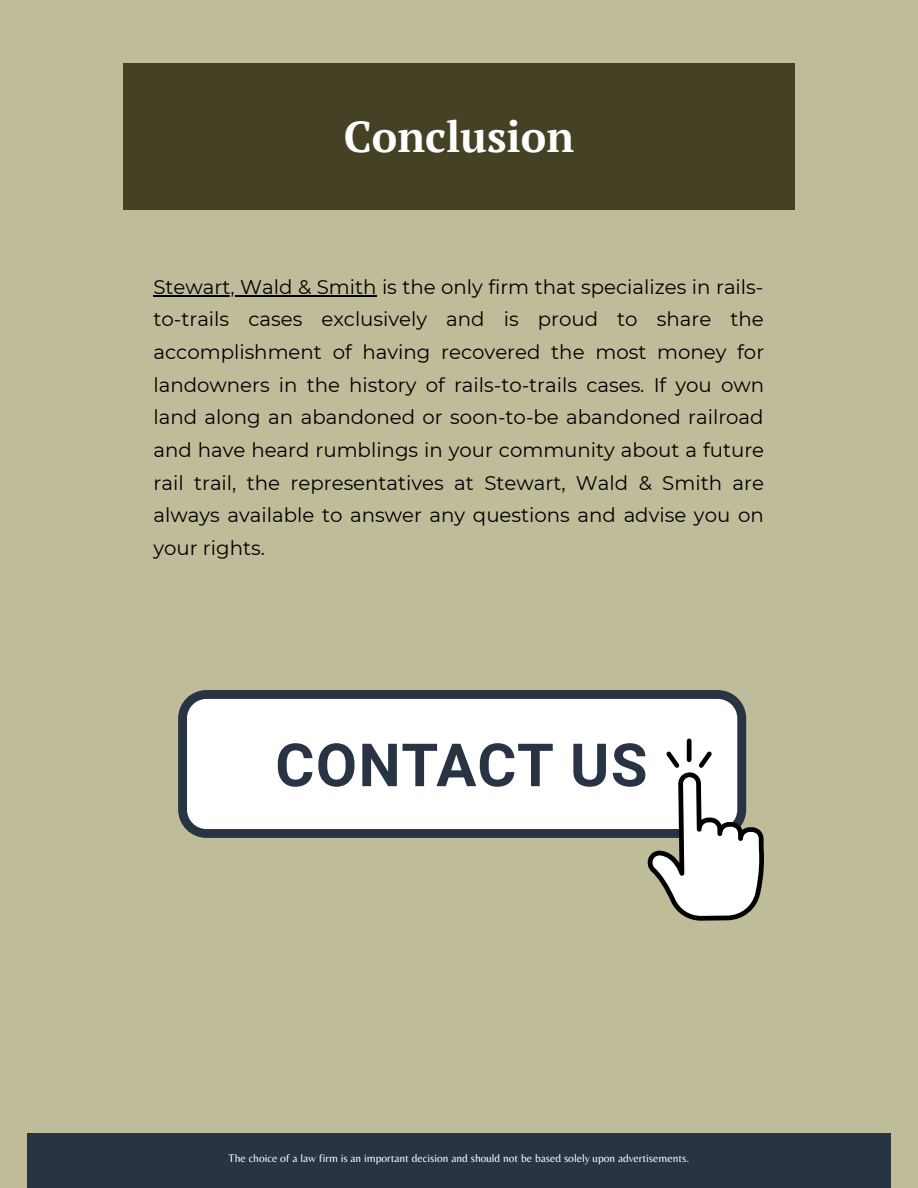
<style>
.page{position:relative;width:918px;height:1188px;background:#bfbd99}
.page>*{position:absolute;margin:0;border:0;box-sizing:border-box;transform-origin:0 0}
.t1{font:700 43.05px "PT Serif";color:#fff}
.t2{font:19.8px/32.7px "Montserrat";color:#000;text-align:justify}
.t3{font:11.4px "Belleza";color:#fefefd}
</style>
<div class="page">
<div style="left:123px;top:63px;width:672px;height:147px;background:#444125"></div>
<div style="left:27px;top:1133px;width:864px;height:55px;background:#283443"></div>
<svg style="left:178px;top:690px;width:568px;height:148px;background:#d8dadd"></svg>
<svg style="left:278px;top:743px;width:34px;height:44px"></svg>
<svg style="left:318px;top:743px;width:37px;height:44px;background:#90969e"></svg>
<svg style="left:362px;top:744px;width:35px;height:42px"></svg>
<svg style="left:403px;top:743px;width:150px;height:44px;background:#aaafb5"></svg>
<svg style="left:573px;top:744px;width:33px;height:43px"></svg>
<div style="left:687px;top:739px;width:5px;height:23px;background:#010101;border-radius:2px"></div>
<svg style="left:613px;top:743px;width:151px;height:178px"></svg>
<hr style="left:153px;top:295px;width:224px;height:1px;background:#000">
<p class="t1" style="left:344px;top:107px;width:232px">Conclusion</p>
<p class="t2" style="left:153px;top:270px;width:612px">Stewart, Wald &amp; Smith is the only firm that specializes in rails&shy;to-trails cases exclusively and is proud to share the accomplishment of having recovered the most money for landowners in the history of rails-to-trails cases. If you own land along an abandoned or soon-to-be abandoned railroad and have heard rumblings in your community about a future rail trail, the representatives at Stewart, Wald &amp; Smith are always available to answer any questions and advise you on your rights.</p>
<p class="t3" style="left:229px;top:1152px;width:462px">The choice of a law firm is an important decision and should not be based solely upon advertisements.</p>
</div>
